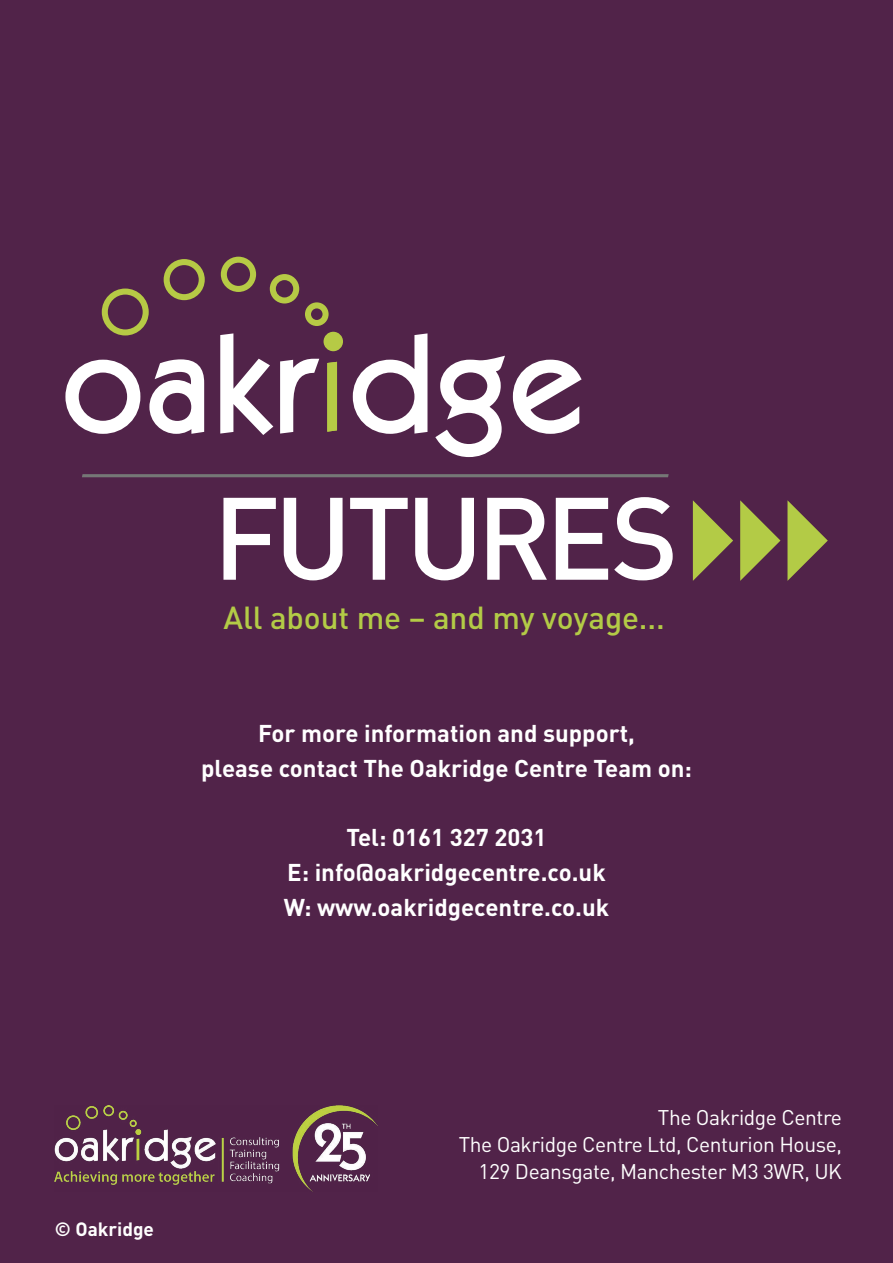
<style>
.page{position:relative;width:893px;height:1263px;background:#512349}
.page>*{position:absolute;margin:0;border:0;box-sizing:border-box;transform-origin:0 0}
.t1{font:500 31.5px "DIN";letter-spacing:-.005em;color:#b3cb46}
.t2{font:700 24px/34.7px "DIN Pro";color:#fff;text-align:center}
.t3{font:21px "DIN Pro";letter-spacing:-.02em;color:#fff}
.t4{font:700 19.05px "DIN Pro";color:#fff}
</style>
<div class="page">
<svg style="left:65px;top:359px;width:140px;height:75px"></svg>
<svg style="left:352px;top:333px;width:230px;height:125px"></svg>
<div style="left:324px;top:332px;width:19px;height:19px;background:#b6ca45;border-radius:50%"></div>
<svg style="left:102px;top:289px;width:47px;height:46px"></svg>
<svg style="left:164px;top:259px;width:41px;height:41px"></svg>
<svg style="left:220px;top:257px;width:118px;height:178px"></svg>
<svg style="left:82px;top:474px;width:587px;height:3px;background:#727273"></svg>
<svg style="left:223px;top:497px;width:450px;height:83px"></svg>
<svg style="left:693px;top:500px;width:40px;height:81px"></svg>
<svg style="left:740px;top:500px;width:40px;height:81px"></svg>
<svg style="left:787px;top:500px;width:41px;height:81px"></svg>
<img style="left:55px;top:1106px;width:323px;height:85px">
<p class="t1" style="left:223px;top:597px;width:443px">All about me – and my voyage...</p>
<p class="t2" style="left:201px;top:713px;width:492px">For more information and support,<br>please contact The Oakridge Centre Team on:</p>
<p class="t2" style="left:346px;top:817px;width:202px">Tel: 0161 327 2031</p>
<p class="t2" style="left:287px;top:852px;width:320px">E: info@oakridgecentre.co.uk</p>
<p class="t2" style="left:284px;top:887px;width:327px">W: www.oakridgecentre.co.uk</p>
<p class="t4" style="left:55px;top:1213px;width:101px">© Oakridge</p>
<p class="t3" style="left:658px;top:1101px;width:186px">The Oakridge Centre</p>
<p class="t3" style="left:459px;top:1128px;width:385px">The Oakridge Centre Ltd, Centurion House,</p>
<p class="t3" style="left:478px;top:1155px;width:365px">129 Deansgate, Manchester M3 3WR, UK</p>
</div>
